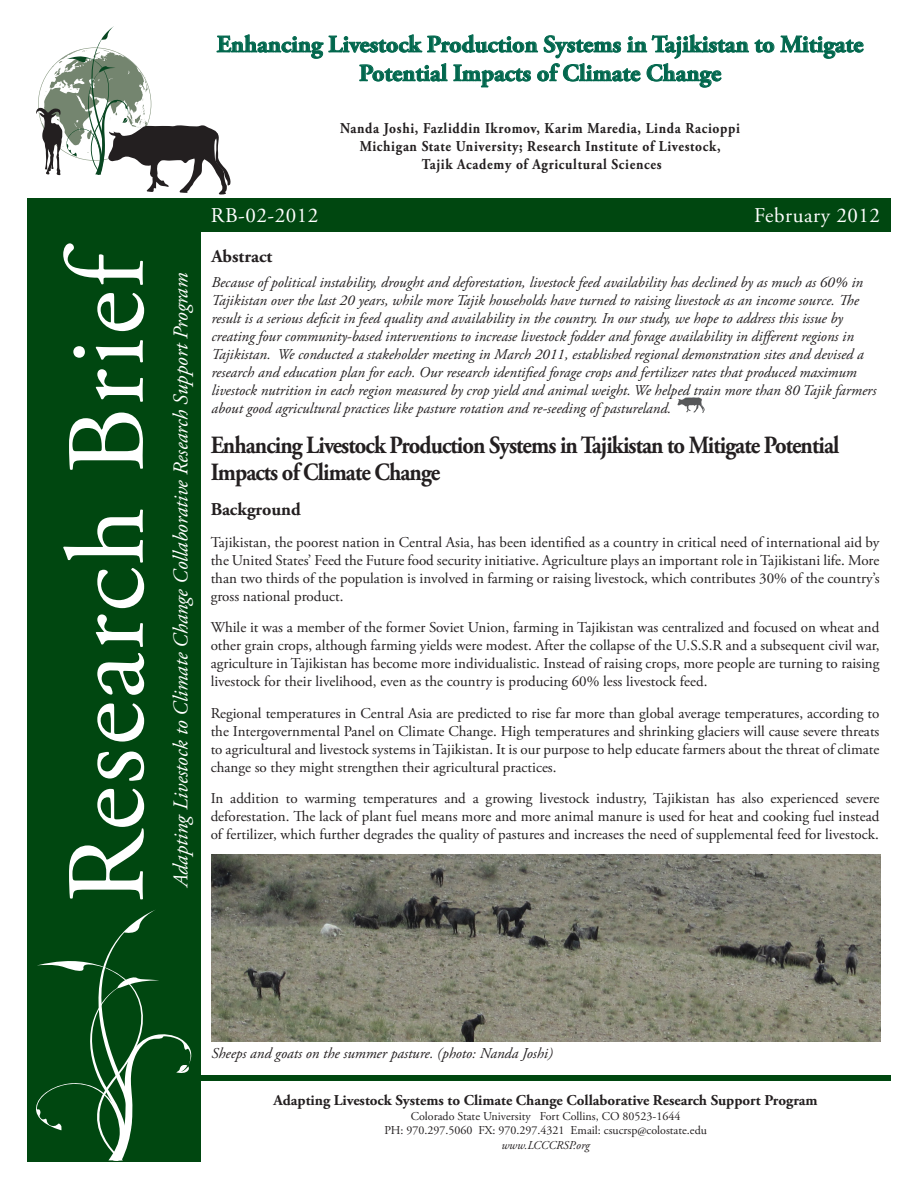
<style>
.page{position:relative;width:918px;height:1188px;background:#fff}
.page>*{position:absolute;margin:0;border:0;box-sizing:border-box;transform-origin:0 0}
.t1{font:111px "Adobe Garamond Pro";letter-spacing:.025em;color:#fff}
.t2{font:700 24.75px/27px "Adobe Garamond Pro";letter-spacing:-.04em;color:#231f20;scale:.91 1}
.t3{font:700 24px/28.8px "Adobe Garamond Pro";color:#01674d;text-align:center}
.t4{font:italic 21px "Adobe Garamond Pro";color:#fff}
.Head_1{font:21px "Adobe Garamond Pro";letter-spacing:.025em;color:#fff}
.t5{font:700 18px "Adobe Garamond Pro";color:#231f20}
.t6{font:15px/18px "Adobe Garamond Pro";color:#231f20;text-align:justify}
.t7{font:italic 15px/18px "Adobe Garamond Pro";color:#231f20}
.t8{font:700 15px "Adobe Garamond Pro";letter-spacing:.05em;color:#231f20;scale:.9 1}
.t9{font:700 15px "Adobe Garamond Pro";color:#231f20}
.t10{font:12px/14.4px "Adobe Garamond Pro";color:#231f20;text-align:center}
.t11{font:italic 12px "Adobe Garamond Pro";color:#231f20}
</style>
<div class="page">
<div style="left:27px;top:1076px;width:864px;height:6px;background:#004710"></div>
<div style="left:27px;top:203px;width:173px;height:958px;background:#004710"></div>
<svg style="left:36px;top:910px;width:156px;height:251px"></svg>
<div style="left:27px;top:198px;width:864px;height:33px;background:#004710"></div>
<svg style="left:677px;top:397px;width:28px;height:16px"></svg>
<svg style="left:755px;top:35px;width:109px;height:24px"></svg>
<svg style="left:36px;top:26px;width:713px;height:169px"></svg>
<img style="left:212px;top:854px;width:668px;height:188px">
<h1 class="t1" style="left:41px;top:904px;width:662px;rotate:-90deg">Research Brief</h1>
<h3 class="t4" style="left:168px;top:887px;width:615px;rotate:-90deg">Adapting Livestock to Climate Change Collaborative Research Support Program</h3>
<p class="t3" style="left:217px;top:30px;width:648px">Enhancing Livestock Production Systems in Tajikistan to Mitigate<br>Potential Impacts of Climate Change</p>
<p class="t8" style="left:340px;top:119px;width:446px">Nanda Joshi, Fazliddin Ikromov, Karim Maredia, Linda Racioppi</p>
<p class="t8" style="left:360px;top:137px;width:402px">Michigan State University; Research Institute of Livestock,</p>
<p class="t8" style="left:422px;top:155px;width:268px">Tajik Academy of Agricultural Sciences</p>
<p class="Head_1" style="left:211px;top:203px;width:109px">RB-02-2012</p>
<p class="Head_1" style="left:754px;top:203px;width:127px">February 2012</p>
<p class="t5" style="left:212px;top:246px;width:62px">Abstract</p>
<p class="t7" style="left:212px;top:273px;width:666px">Because of political instability, drought and deforestation, livestock feed availability has declined by as much as 60% in Tajikistan over the last 20 years, while more Tajik households have turned to raising livestock as an income source. The result is a serious deficit in feed quality and availability in the country. In our study, we hope to address this issue by creating four community-based interventions to increase livestock fodder and forage availability in different regions in Tajikistan. We conducted a stakeholder meeting in March 2011, established regional demonstration sites and devised a research and education plan for each. Our research identified forage crops and fertilizer rates that produced maximum livestock nutrition in each region measured by crop yield and animal weight. We helped train more than 80 Tajik farmers about good agricultural practices like pasture rotation and re-seeding of pastureland.</p>
<p class="t2" style="left:211px;top:432px;width:692px">Enhancing Livestock Production Systems in Tajikistan to Mitigate Potential<br>Impacts of Climate Change</p>
<p class="t5" style="left:211px;top:499px;width:92px">Background</p>
<p class="t6" style="left:211px;top:534px;width:670px">Tajikistan, the poorest nation in Central Asia, has been identified as a country in critical need of international aid by the United States’ Feed the Future food security initiative. Agriculture plays an important role in Tajikistani life. More than two thirds of the population is involved in farming or raising livestock, which contributes 30% of the country’s gross national product.</p>
<p class="t6" style="left:211px;top:619px;width:670px">While it was a member of the former Soviet Union, farming in Tajikistan was centralized and focused on wheat and other grain crops, although farming yields were modest. After the collapse of the U.S.S.R and a subsequent civil war, agriculture in Tajikistan has become more individualistic. Instead of raising crops, more people are turning to raising livestock for their livelihood, even as the country is producing 60% less livestock feed.</p>
<p class="t6" style="left:211px;top:705px;width:670px">Regional temperatures in Central Asia are predicted to rise far more than global average temperatures, according to the Intergovernmental Panel on Climate Change. High temperatures and shrinking glaciers will cause severe threats to agricultural and livestock systems in Tajikistan. It is our purpose to help educate farmers about the threat of climate change so they might strengthen their agricultural practices.</p>
<p class="t6" style="left:211px;top:790px;width:670px">In addition to warming temperatures and a growing livestock industry, Tajikistan has also experienced severe deforestation. The lack of plant fuel means more and more animal manure is used for heat and cooking fuel instead of fertilizer, which further degrades the quality of pastures and increases the need of supplemental feed for livestock.</p>
<p class="t7" style="left:212px;top:1045px;width:343px">Sheeps and goats on the summer pasture. (photo: Nanda Joshi)</p>
<p class="t9" style="left:274px;top:1092px;width:546px">Adapting Livestock Systems to Climate Change Collaborative Research Support Program</p>
<p class="t10" style="left:384px;top:1109px;width:324px">Colorado State University Fort Collins, CO 80523-1644<br>PH: 970.297.5060 FX: 970.297.4321 Email: csucrsp@colostate.edu</p>
<p class="t11" style="left:501px;top:1138px;width:90px">www.LCCCRSP.org</p>
</div>
